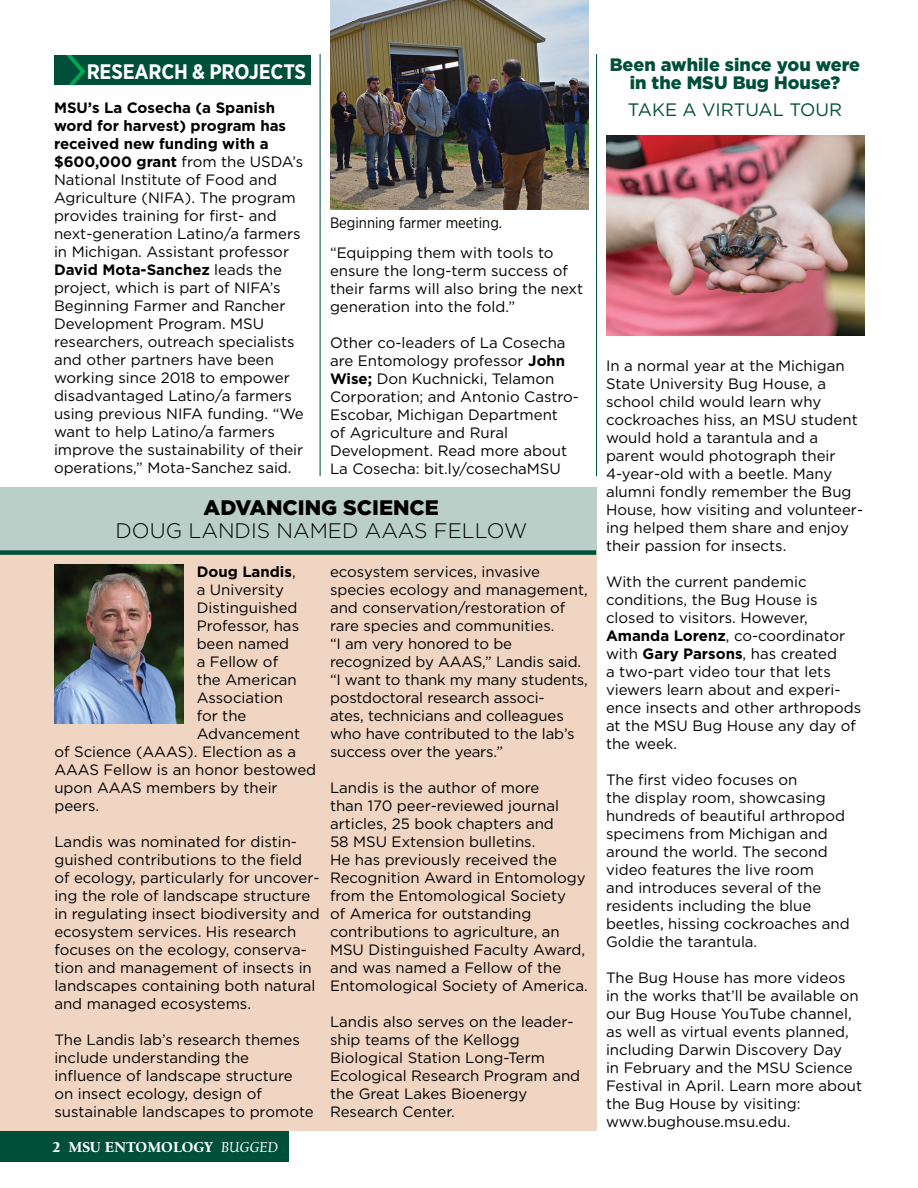
<style>
.page{position:relative;width:918px;height:1188px;background:#fff}
.page>*{position:absolute;margin:0;border:0;box-sizing:border-box;transform-origin:0 0}
.Ento_text{font:300 21px/22.5px "Gotham";color:#000;text-align:center}
.t1{font:700 21px "Gotham Narrow";letter-spacing:-.01em;color:#fff}
.Ento_text-2{font:900 18px/18px "Gotham";color:#004f39;text-align:center}
.Ento_text-3{font:18px "Gotham";color:#004f39}
.Ento_text-4{font:15px/18px "Gotham";color:#000}
.Ento_cutlines{font:15px "Gotham Narrow";color:#000}
.t2{font:900 15px "Californian FB Text";color:#fff}
.Ento_text-5{font:700 15px "Gotham";color:#000}
.s1{font-weight:700}
.s2{font-weight:900}
.s3{font-weight:400}
.s4{font-weight:400;font-style:italic}
</style>
<div class="page">
<div style="left:0;top:1130px;width:289px;height:32px;background:#004f39"></div>
<div style="left:0;top:488px;width:597px;height:642px;background:#f1d5c3"></div>
<div style="left:0;top:487px;width:597px;height:66px;background:#b9cfc7"></div>
<hr style="left:320px;top:54px;width:1px;height:422px;background:#004f39">
<hr style="left:596px;top:54px;width:1px;height:422px;background:#004f39">
<div style="left:54px;top:55px;width:257px;height:29px;background:#004f39"></div>
<img style="left:330px;top:0;width:259px;height:210px">
<img style="left:606px;top:136px;width:258px;height:199px">
<img style="left:55px;top:565px;width:128px;height:159px">
<div style="left:0;top:550px;width:596px;height:5px;background:#004f39"></div>
<p class="t1" style="left:87px;top:58px;width:221px">RESEARCH &amp; PROJECTS</p>
<p class="Ento_text-4" style="left:54px;top:98px;width:251px"><span class="s1">MSU’s La Cosecha (a Spanish word for harvest) program has received new funding with a $600,000 grant</span> from the USDA’s<br>National Institute of Food and<br>Agriculture (NIFA). The program provides training for first- and next-generation Latino/a farmers in Michigan. Assistant professor<br><span class="s1">David Mota-Sanchez</span> leads the project, which is part of NIFA’s<br>Beginning Farmer and Rancher<br>Development Program. MSU researchers, outreach specialists and other partners have been working since 2018 to empower disadvantaged Latino/a farmers using previous NIFA funding. “We want to help Latino/a farmers improve the sustainability of their operations,” Mota-Sanchez said.</p>
<p class="Ento_cutlines" style="left:330px;top:214px;width:174px">Beginning farmer meeting.</p>
<p class="Ento_text-4" style="left:330px;top:243px;width:255px">“Equipping them with tools to ensure the long-term success of their farms will also bring the next generation into the fold.”</p>
<p class="Ento_text-4" style="left:330px;top:333px;width:250px">Other co-leaders of La Cosecha are Entomology professor <span class="s1">John<br>Wise;</span> Don Kuchnicki, Telamon<br>Corporation; and Antonio Castro-<br>Escobar, Michigan Department<br>of Agriculture and Rural<br>Development. Read more about<br>La Cosecha: bit.ly/cosechaMSU</p>
<p class="Ento_text" style="left:115px;top:496px;width:413px"><span class="s2">ADVANCING SCIENCE<br></span>DOUG LANDIS NAMED AAAS FELLOW</p>
<p class="Ento_text-4" style="left:330px;top:562px;width:259px">ecosystem services, invasive species ecology and management, and conservation/restoration of rare species and communities.</p>
<p class="Ento_text-4" style="left:330px;top:634px;width:259px">“I am very honored to be recognized by AAAS,” Landis said. “I want to thank my many students, postdoctoral research associ-<br>ates, technicians and colleagues who have contributed to the lab’s success over the years.”</p>
<p class="Ento_text-4" style="left:330px;top:778px;width:259px">Landis is the author of more<br>than 170 peer-reviewed journal articles, 25 book chapters and<br>58 MSU Extension bulletins.<br>He has previously received the<br>Recognition Award in Entomology from the Entomological Society<br>of America for outstanding contributions to agriculture, an<br>MSU Distinguished Faculty Award, and was named a Fellow of the<br>Entomological Society of America.</p>
<p class="Ento_text-4" style="left:330px;top:1012px;width:252px">Landis also serves on the leader&shy;ship teams of the Kellogg<br>Biological Station Long-Term<br>Ecological Research Program and the Great Lakes Bioenergy<br>Research Center.</p>
<p class="Ento_text-5" style="left:197px;top:561px;width:101px">Doug Landis<span class="s3">,</span></p>
<p class="Ento_text-4" style="left:197px;top:580px;width:89px">a University</p>
<p class="Ento_text-4" style="left:197px;top:598px;width:102px">Distinguished</p>
<p class="Ento_text-4" style="left:197px;top:616px;width:104px">Professor, has</p>
<p class="Ento_text-4" style="left:197px;top:634px;width:94px">been named</p>
<p class="Ento_text-4" style="left:197px;top:652px;width:83px">a Fellow of</p>
<p class="Ento_text-4" style="left:197px;top:670px;width:102px">the American</p>
<p class="Ento_text-4" style="left:197px;top:688px;width:88px">Association</p>
<p class="Ento_text-4" style="left:197px;top:706px;width:51px">for the</p>
<p class="Ento_text-4" style="left:197px;top:724px;width:105px">Advancement</p>
<p class="Ento_text-4" style="left:54px;top:742px;width:243px">of Science (AAAS). Election as a</p>
<p class="Ento_text-4" style="left:54px;top:760px;width:263px">AAAS Fellow is an honor bestowed</p>
<p class="Ento_text-4" style="left:54px;top:778px;width:225px">upon AAAS members by their</p>
<p class="Ento_text-4" style="left:54px;top:796px;width:46px">peers.</p>
<p class="Ento_text-4" style="left:54px;top:832px;width:267px">Landis was nominated for distin&shy;guished contributions to the field of ecology, particularly for uncover&shy;ing the role of landscape structure in regulating insect biodiversity and ecosystem services. His research focuses on the ecology, conserva&shy;tion and management of insects in landscapes containing both natural and managed ecosystems.</p>
<p class="Ento_text-4" style="left:54px;top:1030px;width:261px">The Landis lab’s research themes include understanding the influence of landscape structure on insect ecology, design of sustainable landscapes to promote</p>
<p class="t2" style="left:53px;top:1138px;width:227px">2 MSU ENTOMOLOGY <span class="s4">BUGGED</span></p>
<p class="Ento_text-2" style="left:610px;top:55px;width:252px">Been awhile since you were in the MSU Bug House?</p>
<p class="Ento_text-3" style="left:628px;top:98px;width:216px">TAKE A VIRTUAL TOUR</p>
<p class="Ento_text-4" style="left:606px;top:356px;width:259px">In a normal year at the Michigan<br>State University Bug House, a school child would learn why cockroaches hiss, an MSU student would hold a tarantula and a parent would photograph their<br>4-year-old with a beetle. Many alumni fondly remember the Bug<br>House, how visiting and volunteer&shy;ing helped them share and enjoy their passion for insects.</p>
<p class="Ento_text-4" style="left:606px;top:572px;width:257px">With the current pandemic conditions, the Bug House is closed to visitors. However,<br><span class="s1">Amanda Lorenz</span>, co-coordinator with <span class="s1">Gary Parsons</span>, has created<br>a two-part video tour that lets viewers learn about and experi&shy;ence insects and other arthropods at the MSU Bug House any day of the week.</p>
<p class="Ento_text-4" style="left:606px;top:770px;width:245px">The first video focuses on<br>the display room, showcasing hundreds of beautiful arthropod specimens from Michigan and around the world. The second video features the live room<br>and introduces several of the residents including the blue beetles, hissing cockroaches and<br>Goldie the tarantula.</p>
<p class="Ento_text-4" style="left:606px;top:968px;width:258px">The Bug House has more videos in the works that’ll be available on our Bug House YouTube channel, as well as virtual events planned, including Darwin Discovery Day<br>in February and the MSU Science<br>Festival in April. Learn more about the Bug House by visiting: www.bughouse.msu.edu.</p>
</div>
